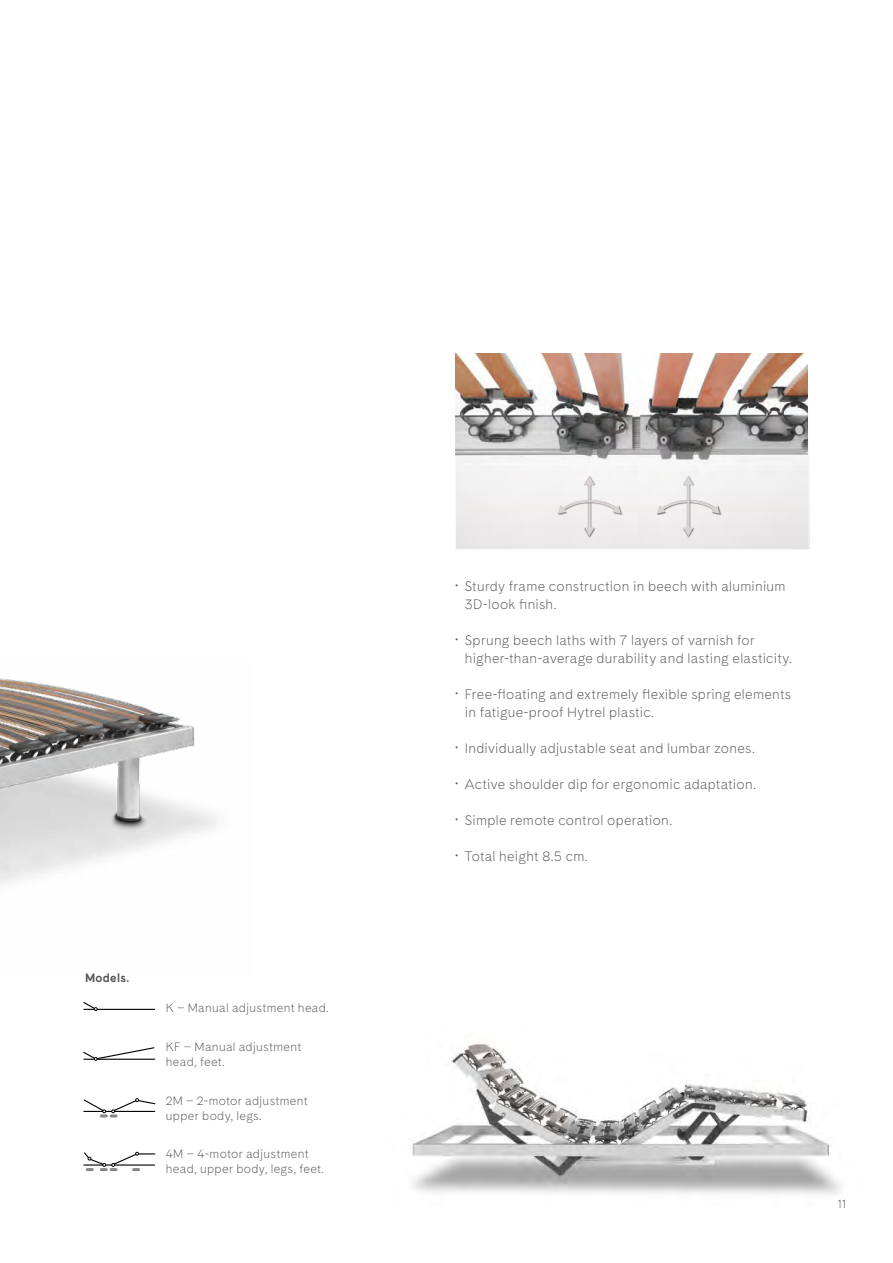
<style>
.page{position:relative;width:893px;height:1263px;background:#fff}
.page>*{position:absolute;margin:0;border:0;box-sizing:border-box;transform-origin:0 0}
.t1{font:300 12.75px/18px "Cadiz";letter-spacing:.025em;color:#565655}
.t2{font:300 11.25px/15px "Cadiz";letter-spacing:.03em;color:#565655}
.t3{font:700 11.25px "Cadiz";letter-spacing:.03em;color:#565655}
</style>
<div class="page">
<svg style="left:456px;top:353px;width:353px;height:196px"></svg>
<hr style="left:84px;top:1009px;width:71px;height:1px;background:#000">
<svg style="left:83px;top:1002px;width:14px;height:9px"></svg>
<svg style="left:83px;top:1047px;width:72px;height:13px"></svg>
<svg style="left:83px;top:1098px;width:73px;height:19px"></svg>
<svg style="left:83px;top:1151px;width:73px;height:20px"></svg>
<img style="left:412px;top:1041px;width:429px;height:154px">
<img style="left:0;top:678px;width:217px;height:206px">
<div style="left:584px;top:476px;width:12px;height:61px;background:#000;opacity:.5"></div>
<div style="left:558px;top:500px;width:64px;height:15px;background:#000;opacity:.45"></div>
<svg style="left:558px;top:476px;width:63px;height:60px"></svg>
<div style="left:657px;top:500px;width:64px;height:15px;background:#000;opacity:.5"></div>
<div style="left:683px;top:476px;width:12px;height:61px;background:#000;opacity:.45"></div>
<svg style="left:657px;top:476px;width:63px;height:60px"></svg>
<p class="t3" style="left:85px;top:970px;width:46px">Models.</p>
<p class="t2" style="left:166px;top:1001px;width:164px">K – Manual adjustment head.</p>
<p class="t2" style="left:166px;top:1039px;width:137px">KF – Manual adjustment head, feet.</p>
<p class="t2" style="left:166px;top:1093px;width:143px">2M – 2-motor adjustment upper body, legs.</p>
<p class="t2" style="left:166px;top:1146px;width:160px">4M – 4-motor adjustment head, upper body, legs, feet.</p>
<p class="t1" style="left:465px;top:577px;width:322px;text-indent:-10px">• Sturdy frame construction in beech with aluminium<br>3D-look finish.</p>
<p class="t1" style="left:465px;top:631px;width:329px;text-indent:-10px">• Sprung beech laths with 7 layers of varnish for higher-than-average durability and lasting elasticity.</p>
<p class="t1" style="left:465px;top:685px;width:328px;text-indent:-10px">• Free-floating and extremely flexible spring elements in fatigue-proof Hytrel plastic.</p>
<p class="t1" style="left:455px;top:739px;width:301px">• Individually adjustable seat and lumbar zones.</p>
<p class="t1" style="left:455px;top:775px;width:302px">• Active shoulder dip for ergonomic adaptation.</p>
<p class="t1" style="left:455px;top:811px;width:219px">• Simple remote control operation.</p>
<p class="t1" style="left:455px;top:847px;width:134px">• Total height 8.5 cm.</p>
<p class="t2" style="left:837px;top:1196px;width:10px">11</p>
</div>
